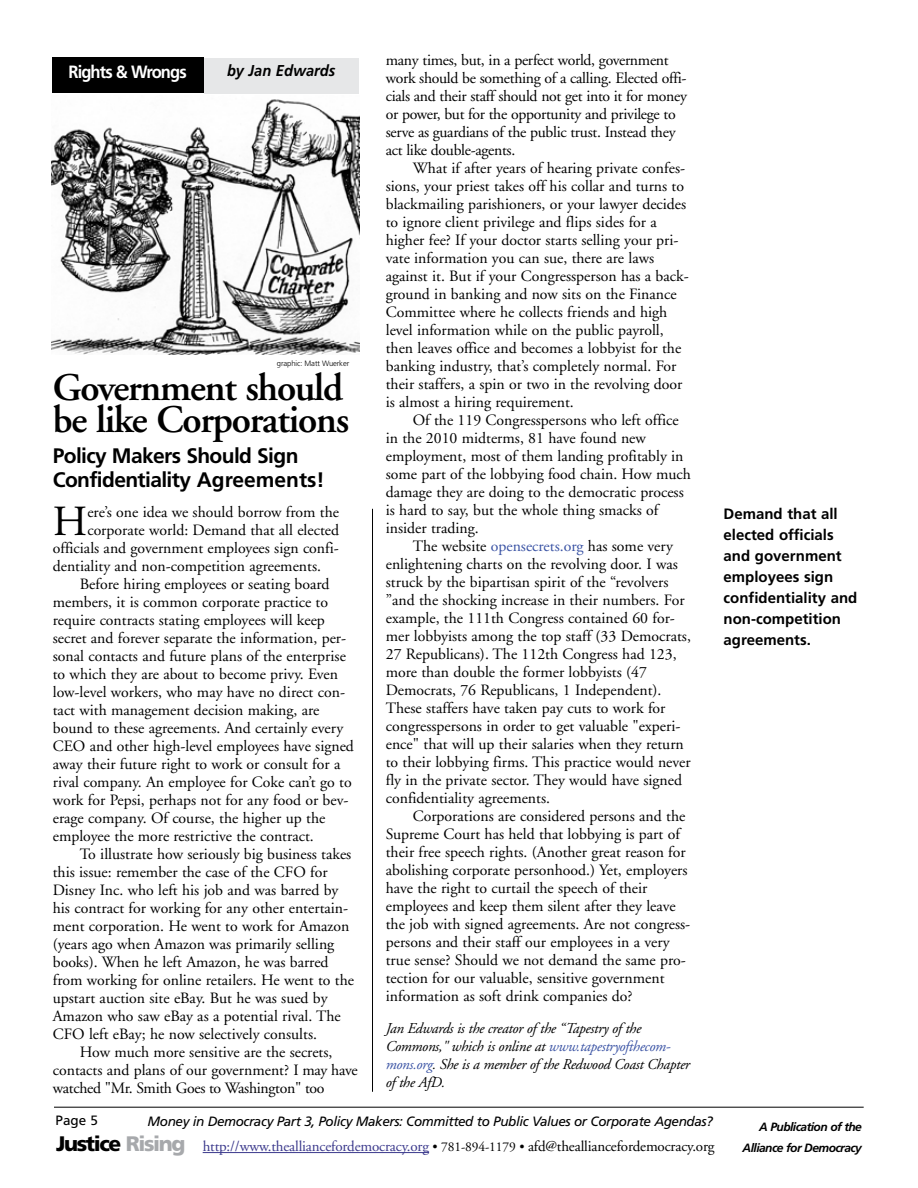
<style>
.page{position:relative;width:918px;height:1188px;background:#fff}
.page>*{position:absolute;margin:0;border:0;box-sizing:border-box;transform-origin:0 0}
.t1{font:42.9px "Adobe Garamond";color:#000}
.t2{font:600 39px/31.5px "Adobe Garamond";letter-spacing:-.03em;color:#000}
.t3{font:700 21px/24px "Frutiger";letter-spacing:-.03em;color:#000}
.t4{font:900 21px "Frutiger";letter-spacing:-.065em;color:#000}
.t5{font:700 17.7px "Frutiger";letter-spacing:-.055em;color:#fff;scale:.93 1}
.t6{font:15.75px/18px "Adobe Garamond";color:#000}
.t7{font:15.75px/18px "Adobe Garamond";letter-spacing:-.02em;color:#000}
.t8{font:italic 700 15.75px "Frutiger";color:#000;scale:.93 1}
.t9{font:italic 15px/18px "Adobe Garamond";letter-spacing:-.02em;color:#000}
.t10{font:700 15px/21px "Frutiger";color:#000}
.t11{font:15px "Adobe Garamond";letter-spacing:-.01em;color:#3b398c}
.t12{font:italic 13.5px "Frutiger";letter-spacing:-.03em;color:#000}
.t13{font:13.5px "Frutiger";color:#000}
.t14{font:italic 700 12px "Frutiger";letter-spacing:-.045em;color:#000}
.t15{font:300 7.65px "Frutiger";letter-spacing:-.015em;color:#000}
.s1{color:#3a53a4}
.s2{color:#a7a9ac}
.s3{font-size:13.5px;color:#000}
.s4{color:#000}
</style>
<div class="page">
<hr style="left:54px;top:1107px;width:810px;height:1px;background:#000">
<hr style="left:203px;top:1152px;width:226px;height:1px;background:#3b398c">
<hr style="left:372px;top:509px;width:1px;height:583px;background:#000">
<img style="left:51px;top:99px;width:309px;height:256px">
<div style="left:52px;top:58px;width:151px;height:35px;background:#000"></div>
<div style="left:204px;top:58px;width:154px;height:35px;background:#e6e7e8"></div>
<p class="t5" style="left:68px;top:61px;width:129px">Rights &amp; Wrongs</p>
<p class="t8" style="left:227px;top:61px;width:118px">by Jan Edwards</p>
<p class="t15" style="left:277px;top:359px;width:74px">graphic: Matt Wuerker</p>
<h2 class="t2" style="left:53px;top:373px;width:298px">Government should be like Corporations</h2>
<h3 class="t3" style="left:53px;top:444px;width:273px">Policy Makers Should Sign<br>Confidentiality Agreements!</h3>
<h1 class="t1" style="left:53px;top:499px;width:36px">H</h1>
<p class="t6" style="left:87px;top:504px;width:253px">ere’s one idea we should borrow from the</p>
<p class="t6" style="left:87px;top:522px;width:253px">corporate world: Demand that all elected</p>
<p class="t6" style="left:53px;top:540px;width:288px">officials and government employees sign confi-</p>
<p class="t6" style="left:53px;top:558px;width:270px">dentiality and non-competition agreements.</p>
<p class="t6" style="left:80px;top:576px;width:251px">Before hiring employees or seating board</p>
<p class="t6" style="left:53px;top:594px;width:277px">members, it is common corporate practice to</p>
<p class="t6" style="left:53px;top:612px;width:274px">require contracts stating employees will keep</p>
<p class="t6" style="left:53px;top:630px;width:295px">secret and forever separate the information, per-</p>
<p class="t6" style="left:53px;top:648px;width:295px">sonal contacts and future plans of the enterprise</p>
<p class="t6" style="left:53px;top:666px;width:287px">to which they are about to become privy. Even</p>
<p class="t6" style="left:53px;top:684px;width:294px">low-level workers, who may have no direct con-</p>
<p class="t6" style="left:53px;top:702px;width:268px">tact with management decision making, are</p>
<p class="t6" style="left:53px;top:720px;width:292px">bound to these agreements. And certainly every</p>
<p class="t6" style="left:53px;top:738px;width:303px">CEO and other high-level employees have signed</p>
<p class="t6" style="left:53px;top:756px;width:289px">away their future right to work or consult for a</p>
<p class="t6" style="left:53px;top:774px;width:300px">rival company. An employee for Coke can’t go to</p>
<p class="t6" style="left:53px;top:792px;width:297px">work for Pepsi, perhaps not for any food or bev-</p>
<p class="t6" style="left:53px;top:810px;width:274px">erage company. Of course, the higher up the</p>
<p class="t6" style="left:53px;top:828px;width:262px">employee the more restrictive the contract.</p>
<p class="t6" style="left:80px;top:846px;width:273px">To illustrate how seriously big business takes</p>
<p class="t6" style="left:53px;top:864px;width:276px">this issue: remember the case of the CFO for</p>
<p class="t6" style="left:53px;top:882px;width:287px">Disney Inc. who left his job and was barred by</p>
<p class="t6" style="left:53px;top:900px;width:297px">his contract for working for any other entertain-</p>
<p class="t6" style="left:53px;top:918px;width:298px">ment corporation. He went to work for Amazon</p>
<p class="t6" style="left:53px;top:936px;width:283px">(years ago when Amazon was primarily selling</p>
<p class="t6" style="left:53px;top:954px;width:277px">books). When he left Amazon, he was barred</p>
<p class="t6" style="left:53px;top:972px;width:303px">from working for online retailers. He went to the</p>
<p class="t6" style="left:53px;top:990px;width:276px">upstart auction site eBay. But he was sued by</p>
<p class="t6" style="left:53px;top:1008px;width:289px">Amazon who saw eBay as a potential rival. The</p>
<p class="t6" style="left:53px;top:1026px;width:266px">CFO left eBay; he now selectively consults.</p>
<p class="t6" style="left:80px;top:1044px;width:254px">How much more sensitive are the secrets,</p>
<p class="t6" style="left:53px;top:1062px;width:306px">contacts and plans of our government? I may have</p>
<p class="t7" style="left:53px;top:1080px;width:273px">watched "Mr. Smith Goes to Washington" too</p>
<p class="t7" style="left:386px;top:52px;width:303px">many times, but, in a perfect world, government work should be something of a calling. Elected offi&shy;cials and their staff should not get into it for money or power, but for the opportunity and privilege to serve as guardians of the public trust. Instead they act like double-agents.</p>
<p class="t6" style="left:386px;top:160px;width:305px;text-indent:27px">What if after years of hearing private confes&shy;sions, your priest takes off his collar and turns to blackmailing parishioners, or your lawyer decides to ignore client privilege and flips sides for a higher fee? If your doctor starts selling your pri&shy;vate information you can sue, there are laws against it. But if your Congressperson has a back&shy;ground in banking and now sits on the Finance Committee where he collects friends and high level information while on the public payroll, then leaves office and becomes a lobbyist for the banking industry, that’s completely normal. For their staffers, a spin or two in the revolving door is almost a hiring requirement.</p>
<p class="t6" style="left:386px;top:412px;width:307px;text-indent:27px">Of the 119 Congresspersons who left office in the 2010 midterms, 81 have found new employment, most of them landing profitably in some part of the lobbying food chain. How much damage they are doing to the democratic process is hard to say, but the whole thing smacks of insider trading.</p>
<p class="t6" style="left:386px;top:538px;width:307px;text-indent:27px">The website <span class="s1">opensecrets.org</span> has some very enlightening charts on the revolving door. I was struck by the bipartisan spirit of the “revolvers ”and the shocking increase in their numbers. For example, the 111th Congress contained 60 for&shy;mer lobbyists among the top staff (33 Democrats, 27 Republicans). The 112th Congress had 123, more than double the former lobbyists (47<br>Democrats, 76 Republicans, 1 Independent).<br>These staffers have taken pay cuts to work for congresspersons in order to get valuable "experi&shy;ence" that will up their salaries when they return to their lobbying firms. This practice would never fly in the private sector. They would have signed confidentiality agreements.</p>
<p class="t6" style="left:386px;top:808px;width:306px;text-indent:27px">Corporations are considered persons and the Supreme Court has held that lobbying is part of their free speech rights. (Another great reason for abolishing corporate personhood.) Yet, employers have the right to curtail the speech of their employees and keep them silent after they leave the job with signed agreements. Are not congress&shy;persons and their staff our employees in a very true sense? Should we not demand the same pro&shy;tection for our valuable, sensitive government information as soft drink companies do?</p>
<p class="t9" style="left:386px;top:1020px;width:306px">Jan Edwards is the creator of the “Tapestry of the Commons," which is online at <span class="s1">www.tapestryofthecom&shy;mons.org</span>. She is a member of the Redwood Coast Chapter of the AfD.</p>
<p class="t10" style="left:724px;top:503px;width:135px">Demand that all elected officials and government employees sign confidentiality and non-competition agreements.</p>
<p class="t13" style="left:56px;top:1112px;width:44px">Page 5</p>
<h3 class="t4" style="left:56px;top:1131px;width:131px">Justice <span class="s2">Rising</span></h3>
<p class="t12" style="left:148px;top:1113px;width:567px">Money in Democracy Part 3, Policy Makers: Committed to Public Values or Corporate Agendas?</p>
<p class="t14" style="left:759px;top:1120px;width:104px">A Publication of the</p>
<p class="t11" style="left:203px;top:1138px;width:513px">http://www.thealliancefordemocracy.org <span class="s3">• 781-894-1179 •</span> <span class="s4">afd@thealliancefordemocracy.org</span></p>
<p class="t14" style="left:743px;top:1141px;width:121px">Alliance for Democracy</p>
</div>
